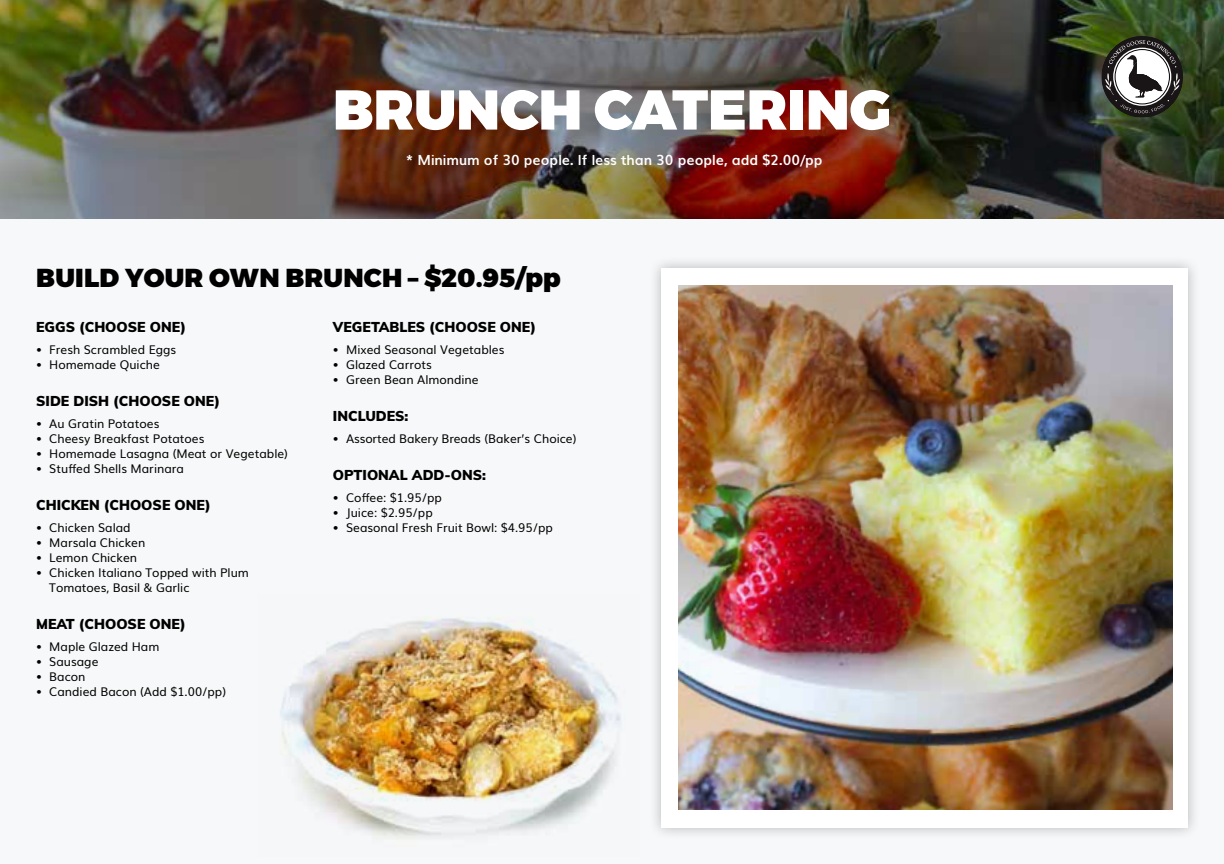
<style>
.page{position:relative;width:1224px;height:864px;background:#f7f8f9}
.page>*{position:absolute;margin:0;border:0;box-sizing:border-box;transform-origin:0 0}
.t1{font:900 56px "Montserrat";color:#fff}
.t2{font:900 26px "Montserrat";letter-spacing:.01em;color:#000}
.t3{font:900 14px "Muli";color:#000}
.t4{font:700 14px "Muli";color:#fff}
.t5{font:12px/15px "Muli";color:#000}
</style>
<div class="page">
<div style="left:649px;top:255px;width:552px;height:586px;background:#000;opacity:.25"></div>
<div style="left:662px;top:268px;width:526px;height:560px;background:#fff"></div>
<img style="left:280px;top:617px;width:341px;height:222px">
<img style="left:0;top:0;width:1224px;height:219px">
<img style="left:679px;top:285px;width:493px;height:525px">
<svg style="left:1102px;top:36px;width:81px;height:81px"></svg>
<svg style="left:1132px;top:66px;width:28px;height:28px"></svg>
<svg style="left:1134px;top:68px;width:24px;height:24px"></svg>
<h1 class="t1" style="left:333px;top:75px;width:560px">BRUNCH CATERING</h1>
<p class="t4" style="left:406px;top:149px;width:418px">* Minimum of 30 people. If less than 30 people, add $2.00/pp</p>
<h2 class="t2" style="left:36px;top:261px;width:526px">BUILD YOUR OWN BRUNCH – $20.95/pp</h2>
<p class="t3" style="left:36px;top:318px;width:151px">EGGS (CHOOSE ONE)</p>
<p class="t5" style="left:36px;top:342px;width:142px">• Fresh Scrambled Eggs</p>
<p class="t5" style="left:36px;top:357px;width:125px">• Homemade Quiche</p>
<p class="t3" style="left:36px;top:392px;width:185px">SIDE DISH (CHOOSE ONE)</p>
<p class="t5" style="left:36px;top:416px;width:125px">• Au Gratin Potatoes</p>
<p class="t5" style="left:36px;top:431px;width:170px">• Cheesy Breakfast Potatoes</p>
<p class="t5" style="left:36px;top:446px;width:253px">• Homemade Lasagna (Meat or Vegetable)</p>
<p class="t5" style="left:36px;top:461px;width:149px">• Stuffed Shells Marinara</p>
<p class="t3" style="left:36px;top:496px;width:176px">CHICKEN (CHOOSE ONE)</p>
<p class="t5" style="left:36px;top:520px;width:96px">• Chicken Salad</p>
<p class="t5" style="left:36px;top:535px;width:111px">• Marsala Chicken</p>
<p class="t5" style="left:36px;top:550px;width:102px">• Lemon Chicken</p>
<p class="t5" style="left:49px;top:565px;width:201px;text-indent:-13px">• Chicken Italiano Topped with Plum<br>Tomatoes, Basil &amp; Garlic</p>
<p class="t3" style="left:36px;top:615px;width:151px">MEAT (CHOOSE ONE)</p>
<p class="t5" style="left:36px;top:639px;width:125px">• Maple Glazed Ham</p>
<p class="t5" style="left:36px;top:654px;width:64px">• Sausage</p>
<p class="t5" style="left:36px;top:669px;width:51px">• Bacon</p>
<p class="t5" style="left:36px;top:684px;width:191px">• Candied Bacon (Add $1.00/pp)</p>
<p class="t3" style="left:333px;top:318px;width:205px">VEGETABLES (CHOOSE ONE)</p>
<p class="t5" style="left:333px;top:342px;width:173px">• Mixed Seasonal Vegetables</p>
<p class="t5" style="left:333px;top:357px;width:100px">• Glazed Carrots</p>
<p class="t5" style="left:333px;top:372px;width:147px">• Green Bean Almondine</p>
<p class="t3" style="left:333px;top:407px;width:77px">INCLUDES:</p>
<p class="t5" style="left:333px;top:431px;width:245px">• Assorted Bakery Breads (Baker’s Choice)</p>
<p class="t3" style="left:333px;top:466px;width:155px">OPTIONAL ADD-ONS:</p>
<p class="t5" style="left:333px;top:490px;width:110px">• Coffee: $1.95/pp</p>
<p class="t5" style="left:333px;top:505px;width:101px">• Juice: $2.95/pp</p>
<p class="t5" style="left:333px;top:520px;width:221px">• Seasonal Fresh Fruit Bowl: $4.95/pp</p>
</div>
